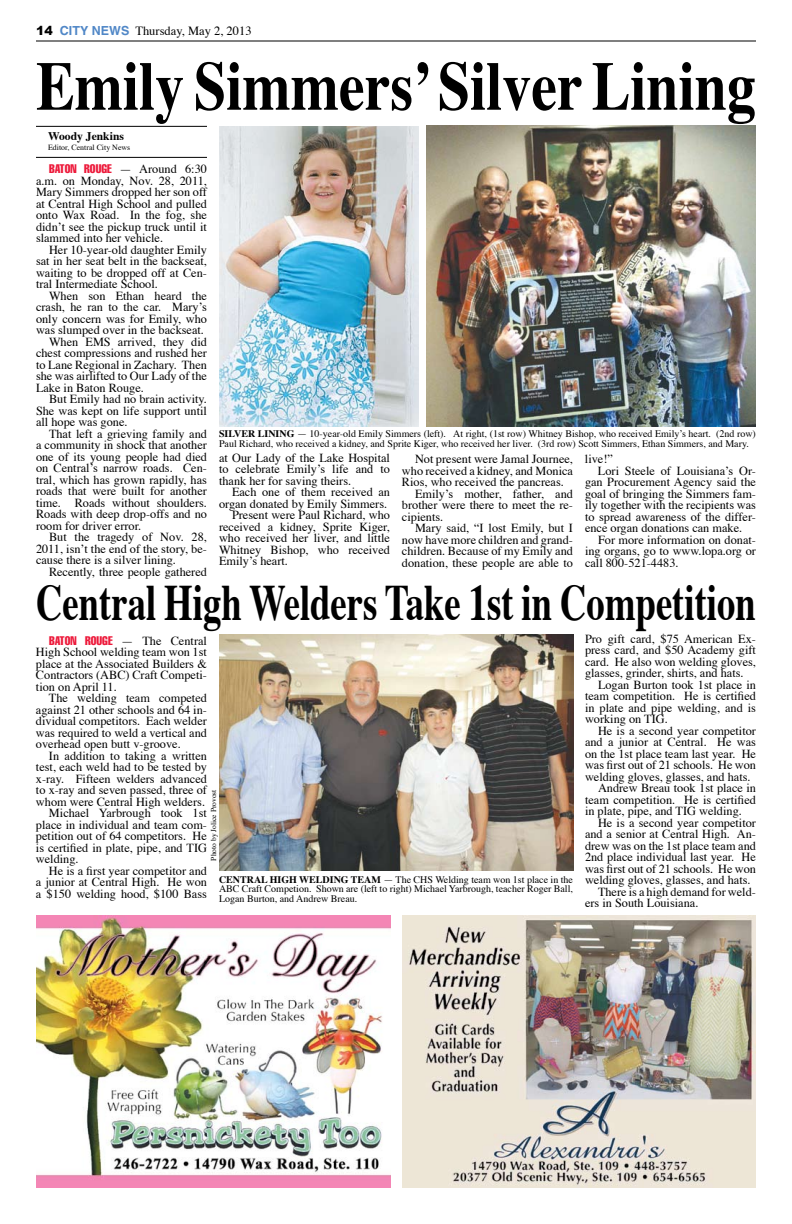
<style>
.page{position:relative;width:792px;height:1224px;background:#fff}
.page>*{position:absolute;margin:0;border:0;box-sizing:border-box;transform-origin:0 0}
.t1{font:700 69px "Times";color:#000;scale:.84 1}
.t2{font:700 51px "Times";color:#000;scale:.72 1}
.t3{font:12.5px "Times";color:#000}
.t4{font:12.3px/11.5px "Times";color:#000;text-align:justify}
.t5{font:700 11.6px "Times";color:#000}
.t6{font:10px/9.5px "Times";color:#000;text-align:justify}
.t7{font:7.9px "Times";color:#000}
.t8{font:7.5px "Times";color:#000}
.s1{font-family:"Arial";font-weight:900}
.s2{font-family:"Helvetica";font-weight:700;color:#5087c7}
.s3{font-family:"Helvetica";font-stretch:extra-condensed;color:#ed1a3b}
.s4{font-weight:700}
</style>
<div class="page">
<hr style="left:36px;top:40px;width:720px;height:2px;background:#000">
<img style="left:219px;top:634px;width:354px;height:236px">
<img style="left:402px;top:915px;width:354px;height:273px">
<img style="left:36px;top:915px;width:354px;height:273px">
<img style="left:426px;top:126px;width:330px;height:300px">
<img style="left:219px;top:127px;width:199px;height:300px">
<hr style="left:36px;top:126px;width:171px;height:1px;background:#000">
<hr style="left:36px;top:157px;width:171px;height:1px;background:#000">
<p class="t3" style="left:36px;top:19px;width:217px"><span class="s1">14</span> <span class="s2">CITY NEWS</span> Thursday, May 2, 2013</p>
<h1 class="t1" style="left:36px;top:20px;width:859px">Emily Simmers’SilverLining</h1>
<p class="t5" style="left:48px;top:125px;width:77px">Woody Jenkins</p>
<p class="t7" style="left:48px;top:140px;width:84px">Editor, Central City News</p>
<p class="t4" style="left:36px;top:162px;width:173px;text-indent:13px"><span class="s3">BATON ROUGE</span> — Around 6:30 a.m. on Monday, Nov. 28, 2011, Mary Simmers dropped her son off at Central High School and pulled onto Wax Road. In the fog, she didn’t see the pickup truck until it slammed into her vehicle.</p>
<p class="t4" style="left:36px;top:243px;width:173px;text-indent:13px">Her 10-year-old daughter Emily sat in her seat belt in the backseat, waiting to be dropped off at Cen&shy;tral Intermediate School.</p>
<p class="t4" style="left:49px;top:289px;width:159px">When son Ethan heard the</p>
<p class="t4" style="left:36px;top:300px;width:173px">crash, he ran to the car. Mary’s</p>
<p class="t4" style="left:36px;top:312px;width:172px">only concern was for Emily, who</p>
<p class="t4" style="left:36px;top:323px;width:170px">was slumped over in the backseat.</p>
<p class="t4" style="left:49px;top:335px;width:160px">When EMS arrived, they did</p>
<p class="t4" style="left:36px;top:346px;width:172px">chest compressions and rushed her</p>
<p class="t4" style="left:36px;top:358px;width:173px">to Lane Regional in Zachary. Then</p>
<p class="t4" style="left:36px;top:369px;width:173px">she was airlifted to Our Lady of the</p>
<p class="t4" style="left:36px;top:381px;width:109px">Lake in Baton Rouge.</p>
<p class="t4" style="left:49px;top:392px;width:160px">But Emily had no brain activity.</p>
<p class="t4" style="left:36px;top:404px;width:173px">She was kept on life support until</p>
<p class="t4" style="left:36px;top:415px;width:93px">all hope was gone.</p>
<p class="t4" style="left:49px;top:427px;width:160px">That left a grieving family and</p>
<p class="t4" style="left:36px;top:438px;width:173px">a community in shock that another</p>
<p class="t4" style="left:36px;top:450px;width:173px">one of its young people had died</p>
<p class="t4" style="left:36px;top:461px;width:173px">on Central’s narrow roads. Cen-</p>
<p class="t4" style="left:36px;top:473px;width:172px">tral, which has grown rapidly, has</p>
<p class="t4" style="left:36px;top:484px;width:173px">roads that were built for another</p>
<p class="t4" style="left:36px;top:496px;width:173px">time. Roads without shoulders.</p>
<p class="t4" style="left:36px;top:507px;width:173px">Roads with deep drop-offs and no</p>
<p class="t4" style="left:36px;top:519px;width:107px">room for driver error.</p>
<p class="t4" style="left:49px;top:530px;width:160px">But the tragedy of Nov. 28,</p>
<p class="t4" style="left:36px;top:542px;width:172px">2011, isn’t the end of the story, be-</p>
<p class="t4" style="left:36px;top:553px;width:142px">cause there is a silver lining.</p>
<p class="t4" style="left:49px;top:565px;width:160px">Recently, three people gathered</p>
<p class="t6" style="left:219px;top:428px;width:538px"><span class="s4">SILVER LINING</span> — 10-year-old Emily Simmers (left). At right, (1st row) Whitney Bishop, who received Emily’s heart. (2nd row)<br>Paul Richard, who received a kidney, and Sprite Kiger, who received her liver. (3rd row) Scott Simmers, Ethan Simmers, and Mary.</p>
<p class="t4" style="left:219px;top:451px;width:173px">at Our Lady of the Lake Hospital to celebrate Emily’s life and to thank her for saving theirs.</p>
<p class="t4" style="left:232px;top:485px;width:160px">Each one of them received an</p>
<p class="t4" style="left:219px;top:497px;width:170px">organ donated by Emily Simmers.</p>
<p class="t4" style="left:232px;top:508px;width:160px">Present were Paul Richard, who</p>
<p class="t4" style="left:219px;top:520px;width:172px">received a kidney, Sprite Kiger,</p>
<p class="t4" style="left:219px;top:531px;width:172px">who received her liver, and little</p>
<p class="t4" style="left:219px;top:543px;width:173px">Whitney Bishop, who received</p>
<p class="t4" style="left:219px;top:554px;width:71px">Emily’s heart.</p>
<p class="t4" style="left:415px;top:452px;width:160px">Not present were Jamal Journee,</p>
<p class="t4" style="left:402px;top:464px;width:173px">who received a kidney, and Monica</p>
<p class="t4" style="left:402px;top:475px;width:163px">Rios, who received the pancreas.</p>
<p class="t4" style="left:415px;top:487px;width:160px">Emily’s mother, father, and</p>
<p class="t4" style="left:402px;top:498px;width:173px">brother were there to meet the re-</p>
<p class="t4" style="left:402px;top:510px;width:43px">cipients.</p>
<p class="t4" style="left:415px;top:521px;width:160px">Mary said, “I lost Emily, but I</p>
<p class="t4" style="left:402px;top:533px;width:173px">now have more children and grand-</p>
<p class="t4" style="left:402px;top:544px;width:173px">children. Because of my Emily and</p>
<p class="t4" style="left:402px;top:556px;width:173px">donation, these people are able to</p>
<p class="t4" style="left:585px;top:452px;width:30px">live!”</p>
<p class="t4" style="left:598px;top:464px;width:160px">Lori Steele of Louisiana’s Or-</p>
<p class="t4" style="left:585px;top:475px;width:173px">gan Procurement Agency said the</p>
<p class="t4" style="left:585px;top:487px;width:173px">goal of bringing the Simmers fam-</p>
<p class="t4" style="left:585px;top:498px;width:173px">ily together with the recipients was</p>
<p class="t4" style="left:585px;top:510px;width:172px">to spread awareness of the differ-</p>
<p class="t4" style="left:585px;top:521px;width:159px">ence organ donations can make.</p>
<p class="t4" style="left:598px;top:533px;width:159px">For more information on donat-</p>
<p class="t4" style="left:585px;top:544px;width:172px">ing organs, go to www.lopa.org or</p>
<p class="t4" style="left:585px;top:556px;width:95px">call 800-521-4483.</p>
<h2 class="t2" style="left:36px;top:554px;width:1001px">Central High Welders Take 1st in Competition</h2>
<p class="t4" style="left:36px;top:634px;width:173px;text-indent:13px"><span class="s3">BATON ROUGE</span> — The Central High School welding team won 1st place at the Associated Builders &amp; Contractors (ABC) Craft Competi&shy;tion on April 11.</p>
<p class="t4" style="left:36px;top:691px;width:173px;text-indent:13px">The welding team competed against 21 other schools and 64 in&shy;dividual competitors. Each welder was required to weld a vertical and overhead open butt v-groove.</p>
<p class="t4" style="left:49px;top:749px;width:160px">In addition to taking a written</p>
<p class="t4" style="left:36px;top:760px;width:172px">test, each weld had to be tested by</p>
<p class="t4" style="left:36px;top:772px;width:172px">x-ray. Fifteen welders advanced</p>
<p class="t4" style="left:36px;top:783px;width:173px">to x-ray and seven passed, three of</p>
<p class="t4" style="left:36px;top:795px;width:171px">whom were Central High welders.</p>
<p class="t4" style="left:49px;top:806px;width:159px">Michael Yarbrough took 1st</p>
<p class="t4" style="left:36px;top:818px;width:173px">place in individual and team com-</p>
<p class="t4" style="left:36px;top:829px;width:173px">petition out of 64 competitors. He</p>
<p class="t4" style="left:36px;top:841px;width:173px">is certified in plate, pipe, and TIG</p>
<p class="t4" style="left:36px;top:852px;width:44px">welding.</p>
<p class="t4" style="left:49px;top:864px;width:160px">He is a first year competitor and</p>
<p class="t4" style="left:36px;top:875px;width:173px">a junior at Central High. He won</p>
<p class="t4" style="left:36px;top:887px;width:173px">a $150 welding hood, $100 Bass</p>
<p class="t4" style="left:585px;top:632px;width:172px">Pro gift card, $75 American Ex-</p>
<p class="t4" style="left:585px;top:643px;width:172px">press card, and $50 Academy gift</p>
<p class="t4" style="left:585px;top:655px;width:173px">card. He also won welding gloves,</p>
<p class="t4" style="left:585px;top:666px;width:160px">glasses, grinder, shirts, and hats.</p>
<p class="t4" style="left:598px;top:678px;width:160px">Logan Burton took 1st place in</p>
<p class="t4" style="left:585px;top:689px;width:173px">team competition. He is certified</p>
<p class="t4" style="left:585px;top:701px;width:173px">in plate and pipe welding, and is</p>
<p class="t4" style="left:585px;top:712px;width:84px">working on TIG.</p>
<p class="t4" style="left:598px;top:724px;width:160px">He is a second year competitor</p>
<p class="t4" style="left:585px;top:735px;width:173px">and a junior at Central. He was</p>
<p class="t4" style="left:585px;top:747px;width:173px">on the 1st place team last year. He</p>
<p class="t4" style="left:585px;top:758px;width:173px">was first out of 21 schools. He won</p>
<p class="t4" style="left:585px;top:770px;width:167px">welding gloves, glasses, and hats.</p>
<p class="t4" style="left:598px;top:781px;width:160px">Andrew Breau took 1st place in</p>
<p class="t4" style="left:585px;top:793px;width:173px">team competition. He is certified</p>
<p class="t4" style="left:585px;top:804px;width:158px">in plate, pipe, and TIG welding.</p>
<p class="t4" style="left:598px;top:816px;width:160px">He is a second year competitor</p>
<p class="t4" style="left:585px;top:827px;width:173px">and a senior at Central High. An-</p>
<p class="t4" style="left:585px;top:839px;width:173px">drew was on the 1st place team and</p>
<p class="t4" style="left:585px;top:850px;width:172px">2nd place individual last year. He</p>
<p class="t4" style="left:585px;top:862px;width:173px">was first out of 21 schools. He won</p>
<p class="t4" style="left:585px;top:873px;width:167px">welding gloves, glasses, and hats.</p>
<p class="t4" style="left:598px;top:885px;width:159px">There is a high demand for weld-</p>
<p class="t4" style="left:585px;top:896px;width:115px">ers in South Louisiana.</p>
<p class="t8" style="left:207px;top:861px;width:73px;rotate:-90deg">Photo by Jolice Provost</p>
<p class="t6" style="left:219px;top:874px;width:356px"><span class="s4">CENTRAL HIGH WELDING TEAM</span> — The CHS Welding team won 1st place in the ABC Craft Competion. Shown are (left to right) Michael Yarbrough, teacher Roger Ball, Logan Burton, and Andrew Breau.</p>
</div>
